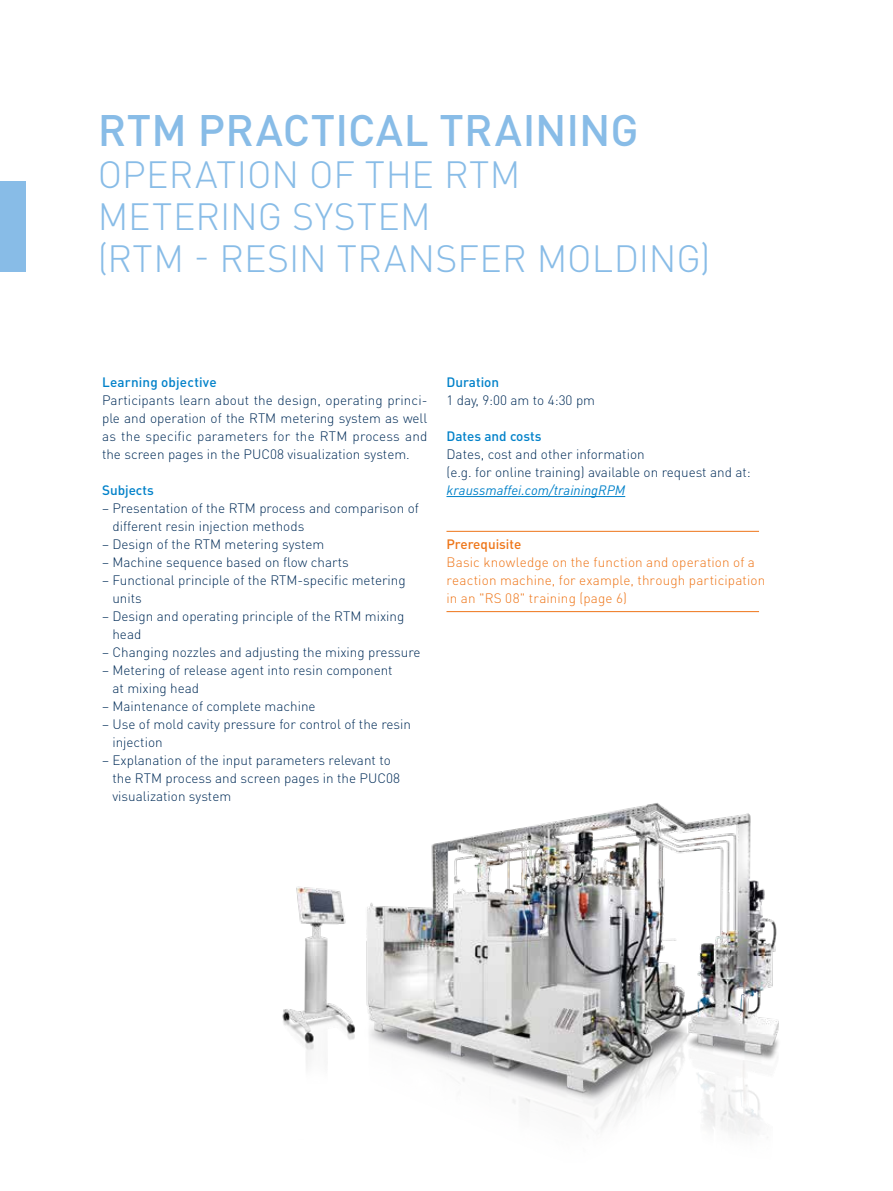
<style>
.page{position:relative;width:893px;height:1191px;background:#fff}
.page>*{position:absolute;margin:0;border:0;box-sizing:border-box;transform-origin:0 0}
.t1{font:500 43.5px "DIN Pro";letter-spacing:.005em;color:#88bce7}
.t2{font:300 37.5px/42px "DIN Pro";letter-spacing:.005em;color:#88bce7}
.t3{font:300 13.5px/18px "DIN Pro";color:#002c58}
.t4{font:300 13.5px/18px "DIN Pro";letter-spacing:.01em;color:#ee7518}
.t5{font:500 13.5px "DIN Pro";color:#0081c9}
.t6{font:italic 13.5px "DIN Pro";color:#0081c9}
.t7{font:500 13.5px "DIN Pro";color:#ee7518}
</style>
<div class="page">
<hr style="left:446px;top:531px;width:313px;height:1px;background:#ee7518">
<hr style="left:446px;top:611px;width:313px;height:1px;background:#ee7518">
<hr style="left:446px;top:496px;width:179px;height:1px;background:#0081c9">
<div style="left:0;top:181px;width:26px;height:91px;background:#88bce7"></div>
<img style="left:282px;top:803px;width:497px;height:332px">
<h1 class="t1" style="left:98px;top:100px;width:542px">RTM PRACTICAL TRAINING</h1>
<h2 class="t2" style="left:98px;top:152px;width:614px">OPERATION OF THE RTM<br>METERING SYSTEM<br>(RTM - RESIN TRANSFER MOLDING)</h2>
<p class="t5" style="left:102px;top:372px;width:116px">Learning objective</p>
<p class="t3" style="left:102px;top:390px;width:327px;text-align:justify">Participants learn about the design, operating princi&shy;ple and operation of the RTM metering system as well as the specific parameters for the RTM process and the screen pages in the PUC08 visualization system.</p>
<p class="t5" style="left:102px;top:480px;width:53px">Subjects</p>
<p class="t3" style="left:112px;top:498px;width:308px;text-indent:-10px">– Presentation of the RTM process and comparison of different resin injection methods</p>
<p class="t3" style="left:102px;top:534px;width:224px">– Design of the RTM metering system</p>
<p class="t3" style="left:102px;top:552px;width:248px">– Machine sequence based on flow charts</p>
<p class="t3" style="left:112px;top:570px;width:295px;text-indent:-10px">– Functional principle of the RTM-specific metering units</p>
<p class="t3" style="left:112px;top:606px;width:293px;text-indent:-10px">– Design and operating principle of the RTM mixing head</p>
<p class="t3" style="left:102px;top:642px;width:320px">– Changing nozzles and adjusting the mixing pressure</p>
<p class="t3" style="left:112px;top:660px;width:282px;text-indent:-10px">– Metering of release agent into resin component at mixing head</p>
<p class="t3" style="left:102px;top:696px;width:215px">– Maintenance of complete machine</p>
<p class="t3" style="left:112px;top:714px;width:300px;text-indent:-10px">– Use of mold cavity pressure for control of the resin injection</p>
<p class="t3" style="left:112px;top:750px;width:289px;text-indent:-10px">– Explanation of the input parameters relevant to the RTM process and screen pages in the PUC08 visualization system</p>
<p class="t5" style="left:446px;top:372px;width:54px">Duration</p>
<p class="t3" style="left:446px;top:390px;width:150px">1 day, 9:00 am to 4:30 pm</p>
<p class="t5" style="left:446px;top:426px;width:97px">Dates and costs</p>
<p class="t3" style="left:446px;top:444px;width:306px">Dates, cost and other information<br>(e.g. for online training) available on request and at:</p>
<p class="t6" style="left:446px;top:479px;width:180px">kraussmaffei.com/trainingRPM</p>
<p class="t7" style="left:446px;top:534px;width:76px">Prerequisite</p>
<p class="t4" style="left:446px;top:552px;width:320px">Basic knowledge on the function and operation of a reaction machine, for example, through participation in an "RS 08" training (page 6)</p>
</div>
